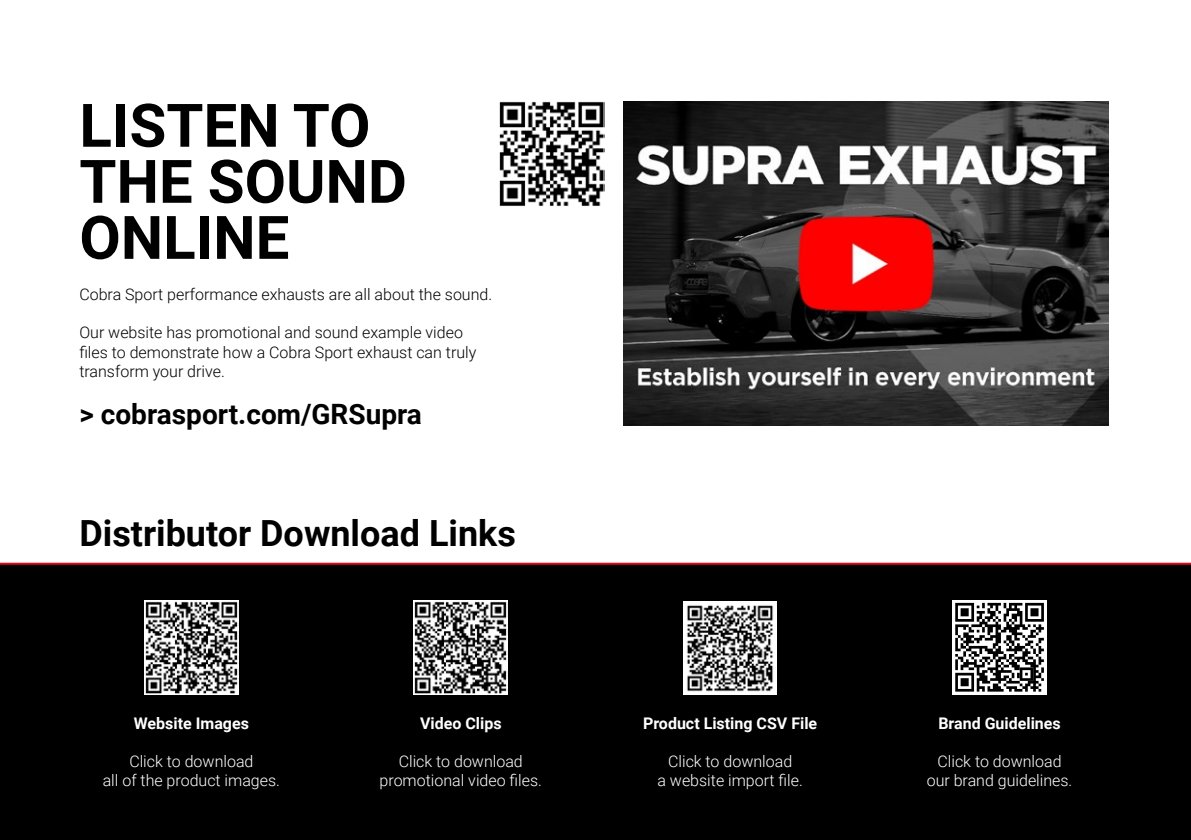
<style>
.page{position:relative;width:1191px;height:840px;background:#fff}
.page>*{position:absolute;margin:0;border:0;box-sizing:border-box;transform-origin:0 0}
.t1{font:700 60px/56px "Roboto";color:#000}
.t2{font:700 36px "Roboto";color:#000}
.t3{font:700 28px "Roboto";color:#000}
.t4{font:300 16px/19.2px "Roboto";color:#000}
.t5{font:300 16px/19.2px "Roboto";color:#fff;text-align:center}
.t6{font:700 16px "Roboto";color:#fff}
</style>
<div class="page">
<div style="left:0;top:564px;width:1191px;height:275px;background:#000"></div>
<img style="left:624px;top:102px;width:484px;height:323px">
<hr style="left:0;top:562px;width:1191px;height:2px;background:#e40521">
<img style="left:499px;top:101px;width:105px;height:105px">
<img style="left:144px;top:600px;width:94px;height:94px">
<img style="left:414px;top:600px;width:94px;height:94px">
<img style="left:684px;top:601px;width:92px;height:93px">
<div style="left:952px;top:600px;width:94px;height:94px;background:#fff"></div>
<svg style="left:955px;top:602px;width:89px;height:89px"></svg>
<h1 class="t1" style="left:79px;top:95px;width:329px">LISTEN TO<br>THE SOUND<br>ONLINE</h1>
<p class="t4" style="left:79px;top:284px;width:414px">Cobra Sport performance exhausts are all about the sound.</p>
<p class="t4" style="left:79px;top:322px;width:398px">Our website has promotional and sound example video files to demonstrate how a Cobra Sport exhaust can truly transform your drive.</p>
<h3 class="t3" style="left:79px;top:394px;width:344px">&gt; cobrasport.com/GRSupra</h3>
<h2 class="t2" style="left:79px;top:508px;width:438px">Distributor Download Links</h2>
<p class="t6" style="left:134px;top:711px;width:117px">Website Images</p>
<p class="t5" style="left:103px;top:750px;width:179px">Click to download<br>all of the product images.</p>
<p class="t6" style="left:420px;top:711px;width:83px">Video Clips</p>
<p class="t5" style="left:379px;top:750px;width:164px">Click to download promotional video files.</p>
<p class="t6" style="left:643px;top:711px;width:176px">Product Listing CSV File</p>
<p class="t5" style="left:657px;top:750px;width:147px">Click to download<br>a website import file.</p>
<p class="t6" style="left:938px;top:711px;width:124px">Brand Guidelines</p>
<p class="t5" style="left:926px;top:750px;width:147px">Click to download our brand guidelines.</p>
</div>
